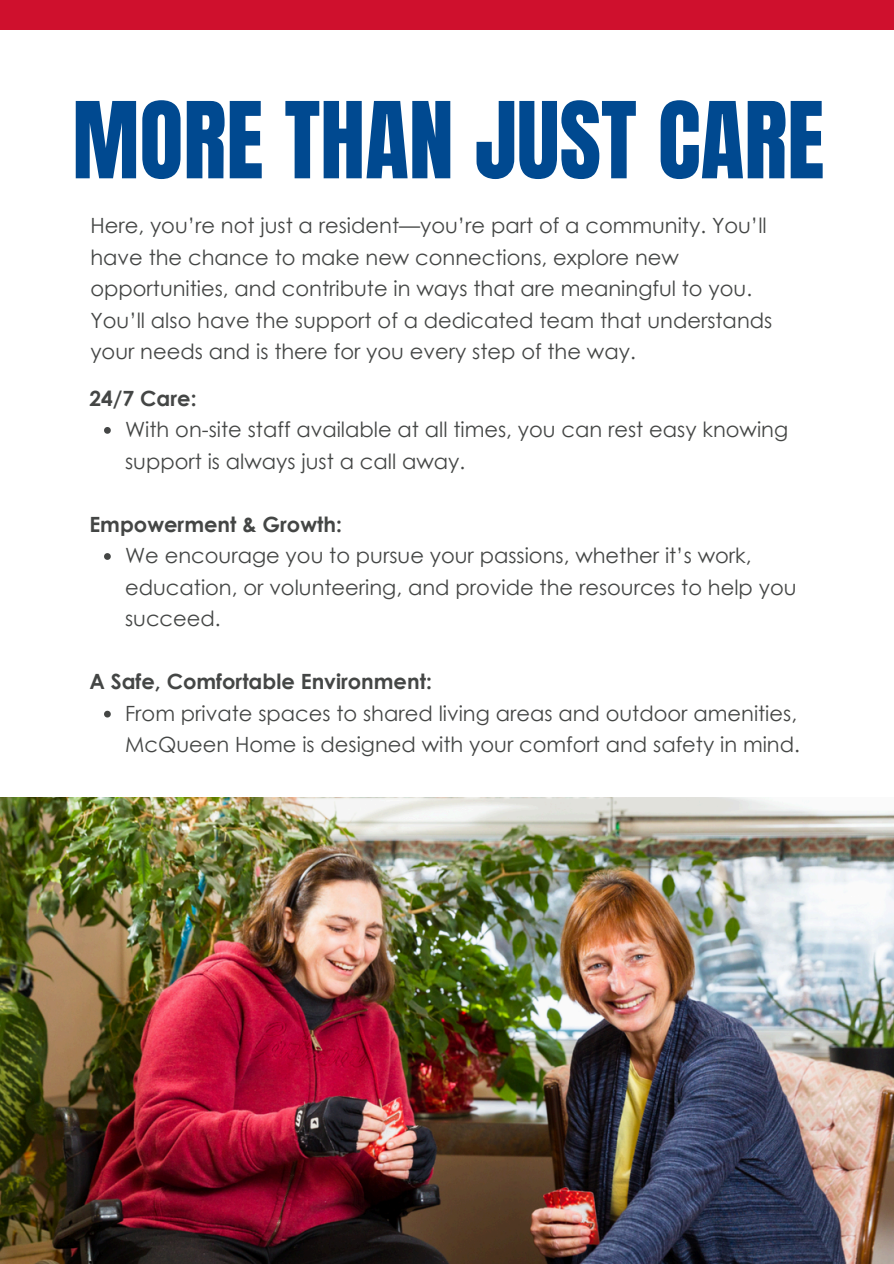
<style>
.page{position:relative;width:894px;height:1264px;background:#fff}
.page>*{position:absolute;margin:0;border:0;box-sizing:border-box;transform-origin:0 0}
.t1{font:90px "Anton";color:#004990}
.t2{font:21px/31.5px "Century Gothic";color:#444645}
.t3{font:700 21px "Century Gothic";color:#444645}
</style>
<div class="page">
<div style="left:0;top:0;width:893px;height:29px;background:#cf102d"></div>
<svg style="left:104px;top:427px;width:7px;height:7px"></svg>
<svg style="left:104px;top:553px;width:7px;height:7px"></svg>
<svg style="left:104px;top:710px;width:7px;height:7px"></svg>
<img style="left:0;top:797px;width:893px;height:466px">
<p class="t1" style="left:72px;top:76px;width:753px">MORE THAN JUST CARE</p>
<h1 class="t2" style="left:90px;top:209px;width:683px">Here, you’re not just a resident—you’re part of a community. You’ll have the chance to make new connections, explore new opportunities, and contribute in ways that are meaningful to you.<br>You’ll also have the support of a dedicated team that understands your needs and is there for you every step of the way.</h1>
<p class="t3" style="left:89px;top:384px;width:109px">24/7 Care:</p>
<h2 class="t2" style="left:125px;top:413px;width:664px">With on-site staff available at all times, you can rest easy knowing support is always just a call away.</h2>
<p class="t3" style="left:89px;top:510px;width:254px">Empowerment &amp; Growth:</p>
<h2 class="t2" style="left:125px;top:539px;width:672px">We encourage you to pursue your passions, whether it’s work, education, or volunteering, and provide the resources to help you succeed.</h2>
<p class="t3" style="left:89px;top:668px;width:344px">A Safe, Comfortable Environment:</p>
<h2 class="t2" style="left:125px;top:697px;width:676px">From private spaces to shared living areas and outdoor amenities,<br>McQueen Home is designed with your comfort and safety in mind.</h2>
</div>
